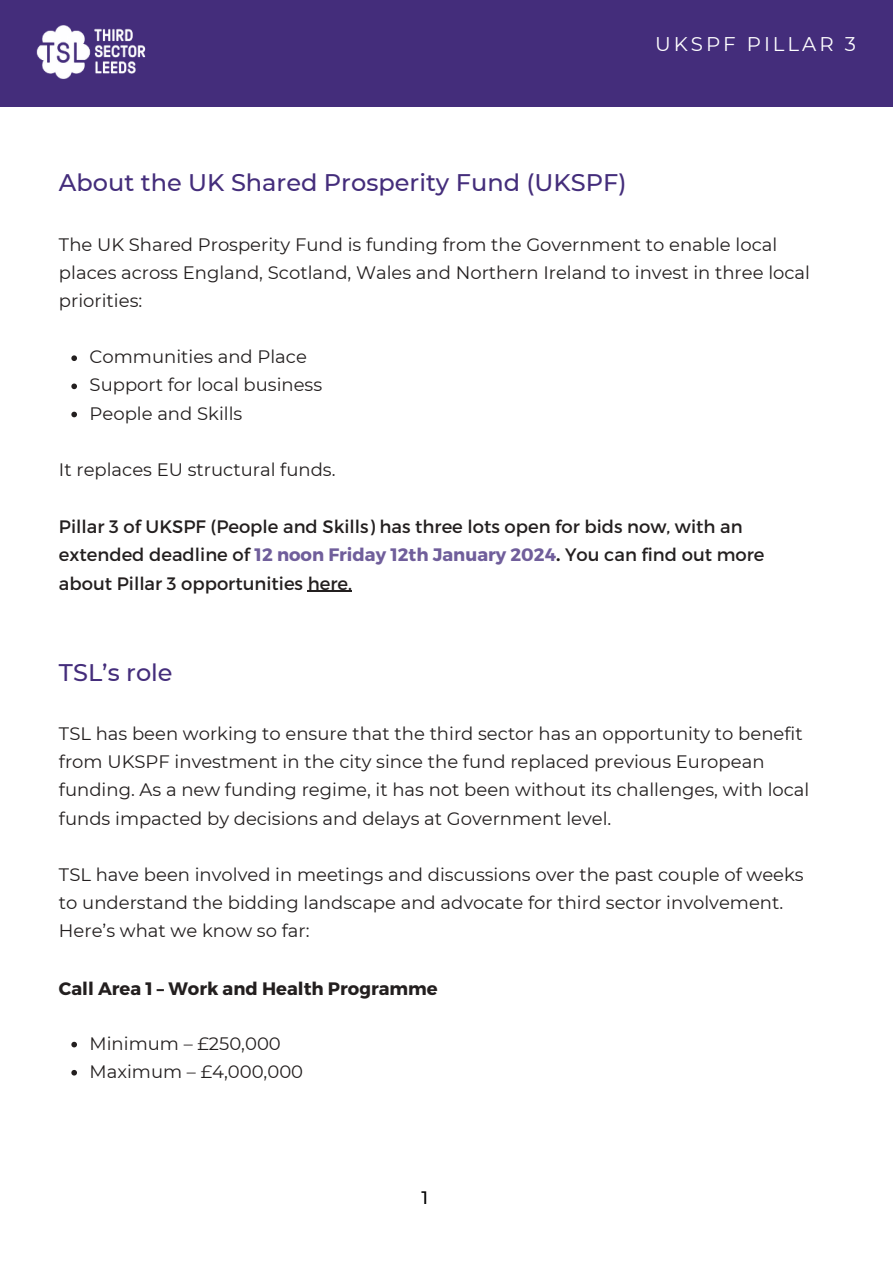
<style>
.page{position:relative;width:893px;height:1264px;background:#fff}
.page>*{position:absolute;margin:0;border:0;box-sizing:border-box;transform-origin:0 0}
.t1{font:500 24px "Montserrat";color:#442d7b}
.t2{font:19.8px "Montserrat";letter-spacing:.15em;color:#fff}
.t3{font:18px/28.2px "Montserrat";color:#231f1f}
.t4{font:700 18px "Montserrat";color:#231f1f}
.t5{font:500 18px "Montserrat";color:#000}
.s1{font-weight:700;color:#705e9b}
.s2{font-weight:700}
</style>
<div class="page">
<div style="left:0;top:0;width:892px;height:107px;background:#442d7b"></div>
<img style="left:36px;top:25px;width:110px;height:54px">
<svg style="left:71px;top:355px;width:6px;height:6px"></svg>
<svg style="left:71px;top:383px;width:6px;height:6px"></svg>
<svg style="left:71px;top:411px;width:6px;height:6px"></svg>
<hr style="left:308px;top:590px;width:44px;height:1px;background:#231f1f">
<svg style="left:71px;top:1041px;width:6px;height:6px"></svg>
<svg style="left:71px;top:1069px;width:6px;height:6px"></svg>
<p class="t2" style="left:655px;top:30px;width:202px">UKSPF PILLAR 3</p>
<h1 class="t1" style="left:59px;top:166px;width:569px">About the UK Shared Prosperity Fund (UKSPF)</h1>
<p class="t3" style="left:59px;top:229px;width:752px">The UK Shared Prosperity Fund is funding from the Government to enable local places across England, Scotland, Wales and Northern Ireland to invest in three local priorities:</p>
<p class="t3" style="left:90px;top:342px;width:234px">Communities and Place<br>Support for local business<br>People and Skills</p>
<p class="t3" style="left:59px;top:454px;width:278px">It replaces EU structural funds.</p>
<p class="t3" style="left:59px;top:512px;width:707px">Pillar 3 of UKSPF (People and Skills) has three lots open for bids now, with an extended deadline of <span class="s1">12 noon Friday 12th January 2024</span><span class="s2">.</span> You can find out more about Pillar 3 opportunities here.</p>
<h1 class="t1" style="left:59px;top:655px;width:115px">TSL’s role</h1>
<p class="t3" style="left:59px;top:719px;width:751px">TSL has been working to ensure that the third sector has an opportunity to benefit from UKSPF investment in the city since the fund replaced previous European funding. As a new funding regime, it has not been without its challenges, with local funds impacted by decisions and delays at Government level.</p>
<p class="t3" style="left:59px;top:859px;width:746px">TSL have been involved in meetings and discussions over the past couple of weeks to understand the bidding landscape and advocate for third sector involvement.<br>Here’s what we know so far:</p>
<p class="t4" style="left:59px;top:976px;width:380px">Call Area 1 – Work and Health Programme</p>
<p class="t3" style="left:90px;top:1028px;width:215px">Minimum – £250,000<br>Maximum – £4,000,000</p>
<p class="t5" style="left:421px;top:1185px;width:8px">1</p>
</div>
